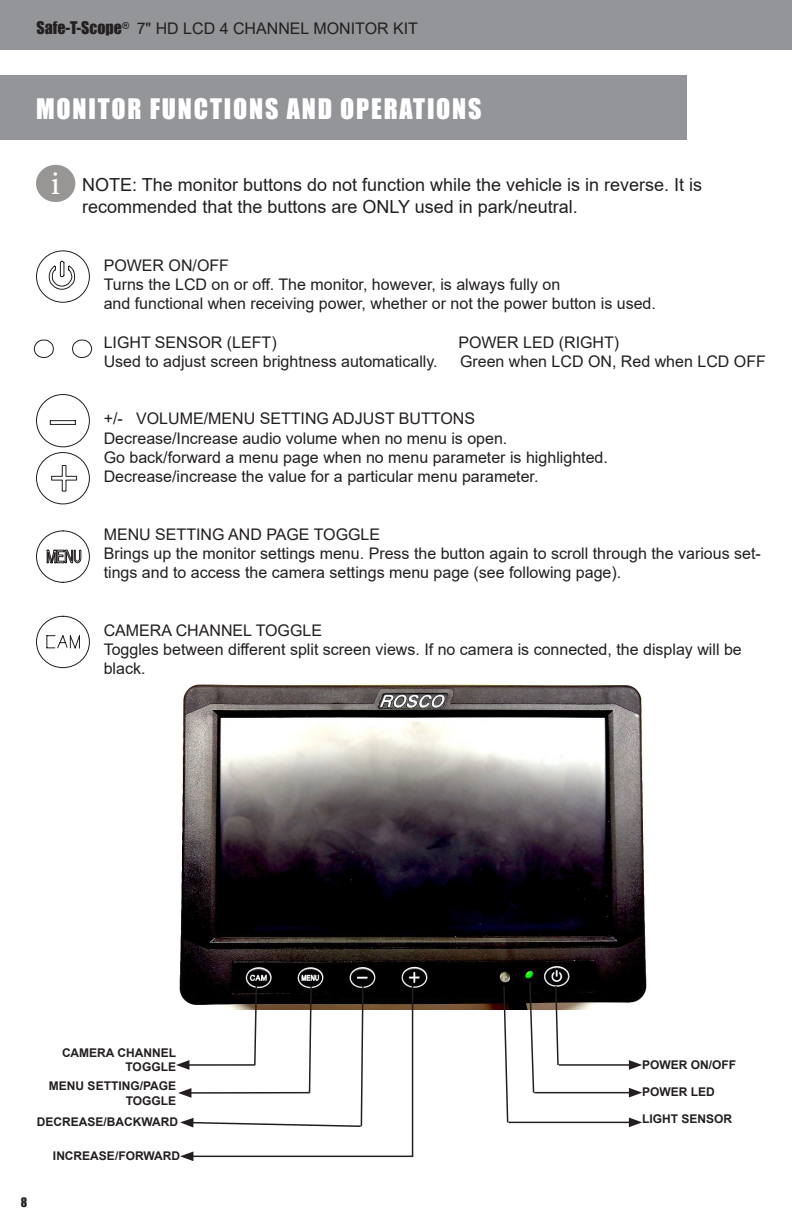
<style>
.page{position:relative;width:792px;height:1224px;background:#fff}
.page>*{position:absolute;margin:0;border:0;box-sizing:border-box;transform-origin:0 0}
.t1{font:34px "Minion Pro";color:#fff}
._05_Headline{font:26px "Impact";letter-spacing:.07em;color:#fff}
.t2{font:18px/21.6px "Arial";color:#231f20}
.t3{font:16px/19.2px "Arial";color:#231f20}
.t4{font:700 12px/14.4px "Arial";color:#231f20;text-align:right}
.t5{font:12px "Impact";color:#231f20}
.s1{font-family:"Impact"}
</style>
<div class="page">
<img style="left:179px;top:684px;width:468px;height:325px">
<svg style="left:554px;top:985px;width:6px;height:81px"></svg>
<hr style="left:559px;top:1064px;width:73px;height:2px;background:#231f20">
<svg style="left:629px;top:1060px;width:13px;height:10px"></svg>
<svg style="left:528px;top:980px;width:7px;height:114px"></svg>
<hr style="left:534px;top:1092px;width:98px;height:1px;background:#231f20">
<svg style="left:629px;top:1088px;width:13px;height:10px"></svg>
<svg style="left:502px;top:984px;width:7px;height:140px"></svg>
<hr style="left:508px;top:1122px;width:124px;height:1px;background:#231f20">
<svg style="left:629px;top:1118px;width:13px;height:9px"></svg>
<hr style="left:412px;top:986px;width:1px;height:170px;background:#231f20">
<hr style="left:190px;top:1156px;width:223px;height:1px;background:#231f20">
<svg style="left:180px;top:1151px;width:13px;height:10px"></svg>
<svg style="left:176px;top:984px;width:188px;height:144px"></svg>
<div style="left:36px;top:165px;width:39px;height:37px;background:#979694;border-radius:50%"></div>
<svg style="left:36px;top:615px;width:54px;height:54px"></svg>
<svg style="left:36px;top:394px;width:54px;height:54px"></svg>
<svg style="left:36px;top:530px;width:54px;height:53px"></svg>
<svg style="left:51px;top:465px;width:27px;height:27px"></svg>
<div style="left:36px;top:452px;width:54px;height:52px;border:1px solid #231f20;border-radius:50%"></div>
<svg style="left:48px;top:260px;width:28px;height:30px"></svg>
<div style="left:36px;top:250px;width:54px;height:53px;border:1px solid #231f20;border-radius:50%"></div>
<svg style="left:33px;top:339px;width:60px;height:19px"></svg>
<div style="left:0;top:75px;width:687px;height:64px;background:#939598"></div>
<div style="left:0;top:0;width:792px;height:50px;background:#939598"></div>
<p class="t3" style="left:36px;top:19px;width:383px"><span class="s1">Safe-T-Scope</span><sup>®</sup> 7" HD LCD 4 CHANNEL MONITOR KIT</p>
<p class="_05_Headline" style="left:36px;top:89px;width:447px">MONITOR FUNCTIONS AND OPERATIONS</p>
<p class="t1" style="left:51px;top:160px;width:11px">i</p>
<p class="t2" style="left:82px;top:174px;width:621px">NOTE: The monitor buttons do not function while the vehicle is in reverse. It is recommended that the buttons are ONLY used in park/neutral.</p>
<p class="t3" style="left:104px;top:256px;width:127px">POWER ON/OFF</p>
<p class="t3" style="left:104px;top:275px;width:458px">Turns the LCD on or off. The monitor, however, is always fully on</p>
<p class="t3" style="left:104px;top:294px;width:554px">and functional when receiving power, whether or not the power button is used.</p>
<p class="t3" style="left:104px;top:332px;width:175px">LIGHT SENSOR (LEFT)</p>
<p class="t3" style="left:458px;top:332px;width:162px">POWER LED (RIGHT)</p>
<p class="t3" style="left:104px;top:352px;width:336px">Used to adjust screen brightness automatically.</p>
<p class="t3" style="left:460px;top:352px;width:307px">Green when LCD ON, Red when LCD OFF</p>
<p class="t3" style="left:104px;top:409px;width:373px">+/- VOLUME/MENU SETTING ADJUST BUTTONS</p>
<p class="t3" style="left:104px;top:428px;width:405px">Decrease/Increase audio volume when no menu is open.</p>
<p class="t3" style="left:104px;top:448px;width:506px">Go back/forward a menu page when no menu parameter is highlighted.</p>
<p class="t3" style="left:104px;top:467px;width:436px">Decrease/increase the value for a particular menu parameter.</p>
<p class="t3" style="left:104px;top:524px;width:278px">MENU SETTING AND PAGE TOGGLE</p>
<p class="t3" style="left:104px;top:544px;width:659px">Brings up the monitor settings menu. Press the button again to scroll through the various set&shy;tings and to access the camera settings menu page (see following page).</p>
<p class="t3" style="left:104px;top:620px;width:220px">CAMERA CHANNEL TOGGLE</p>
<p class="t3" style="left:104px;top:640px;width:640px">Toggles between different split screen views. If no camera is connected, the display will be black.</p>
<p class="t4" style="left:62px;top:1046px;width:116px">CAMERA CHANNEL<br>TOGGLE</p>
<p class="t4" style="left:49px;top:1079px;width:129px">MENU SETTING/PAGE<br>TOGGLE</p>
<p class="t4" style="left:37px;top:1115px;width:143px">DECREASE/BACKWARD</p>
<p class="t4" style="left:53px;top:1149px;width:129px">INCREASE/FORWARD</p>
<p class="t5" style="left:21px;top:1193px;width:8px">8</p>
<p class="t4" style="left:642px;top:1057px;width:96px">POWER ON/OFF</p>
<p class="t4" style="left:642px;top:1085px;width:74px">POWER LED</p>
<p class="t4" style="left:642px;top:1112px;width:92px">LIGHT SENSOR</p>
</div>
